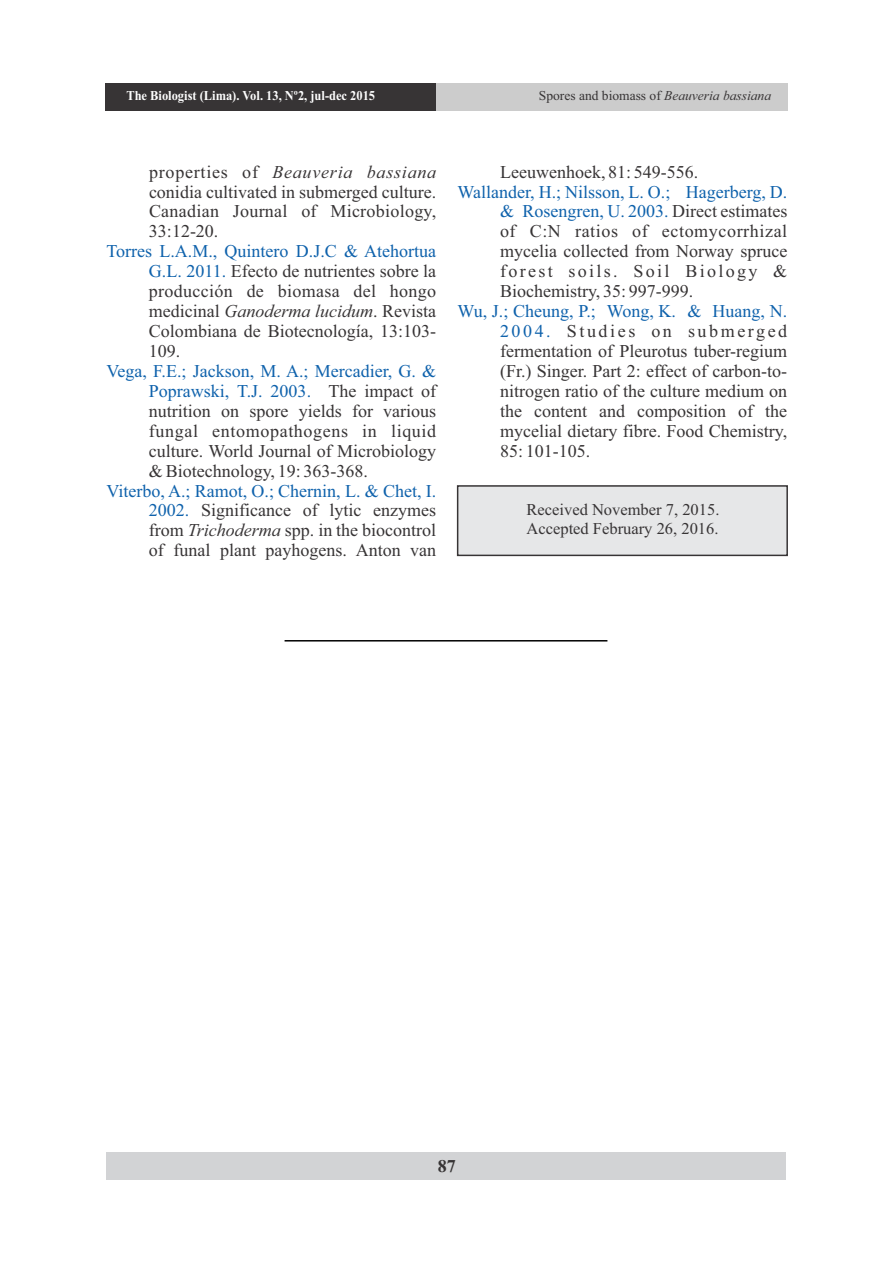
<style>
.page{position:relative;width:893px;height:1263px;background:#fff}
.page>*{position:absolute;margin:0;border:0;box-sizing:border-box;transform-origin:0 0}
.t1{font:18px/20px "Times New Roman";color:#373435;text-align:justify}
.t2{font:700 18px "Times New Roman";color:#373435}
.t3{font:16.5px/18.3px "Times New Roman";color:#373435}
.t4{font:700 13.5px "Times New Roman";color:#fefefe;scale:.92 1}
.t5{font:13.5px "Times New Roman";color:#373435}
.s1{font-style:italic}
.s2{color:#0f62ac}
</style>
<div class="page">
<div style="left:107px;top:1152px;width:679px;height:28px;background:#d2d3d5"></div>
<hr style="left:285px;top:640px;width:322px;height:1px;background:#000">
<div style="left:456px;top:485px;width:332px;height:72px;background:#e6e7e8"></div>
<div style="left:106px;top:83px;width:681px;height:28px;background:#ccc"></div>
<div style="left:106px;top:83px;width:330px;height:28px;background:#373435"></div>
<p class="t4" style="left:126px;top:91px;width:272px">The Biologist (Lima). Vol. 13, Nº2, jul-dec 2015</p>
<p class="t5" style="left:539px;top:91px;width:234px">Spores and biomass of <span class="s1">Beauveria bassiana</span></p>
<p class="t1" style="left:149px;top:163px;width:289px">properties of <span class="s1">Beauveria bassiana </span>conidia cultivated in submerged culture.<br>Canadian Journal of Microbiology, 33:12-20.</p>
<p class="t1" style="left:149px;top:243px;width:289px;text-indent:-43px"><span class="s2">Torres L.A.M., Quintero D.J.C &amp; Atehortua G.L. 2011.</span> Efecto de nutrientes sobre la producción de biomasa del hongo medicinal <span class="s1">Ganoderma lucidum</span>. Revista Colombiana de Biotecnología, 13:103- 109.</p>
<p class="t1" style="left:149px;top:363px;width:289px;text-indent:-43px"><span class="s2">Vega, F.E.; Jackson, M. A.; Mercadier, G. &amp; Poprawski, T.J. 2003.</span> The impact of nutrition on spore yields for various fungal entomopathogens in liquid culture. World Journal of Microbiology &amp; Biotechnology, 19: 363-368.</p>
<p class="t1" style="left:149px;top:482px;width:289px;text-indent:-43px"><span class="s2">Viterbo, A.; Ramot, O.; Chernin, L. &amp; Chet, I.<br>2002.</span> Significance of lytic enzymes from <span class="s1">Trichoderma</span> spp. in the biocontrol of funal plant payhogens. Anton van</p>
<p class="t1" style="left:500px;top:163px;width:200px">Leeuwenhoek, 81: 549-556.</p>
<p class="t1" style="left:500px;top:183px;width:289px;text-indent:-43px"><span class="s2">Wallander, H.; Nilsson, L. O.; Hagerberg, D. &amp; Rosengren, U. 2003.</span> Direct estimates of C:N ratios of ectomycorrhizal mycelia collected from Norway spruce forest soils. Soil Biology &amp; Biochemistry, 35: 997-999.</p>
<p class="t1" style="left:500px;top:303px;width:289px;text-indent:-43px"><span class="s2">Wu, J.; Cheung, P.; Wong, K. &amp; Huang, N.<br>2004.</span> Studies on submerged fermentation of Pleurotus tuber-regium (Fr.) Singer. Part 2: effect of carbon-to&shy;nitrogen ratio of the culture medium on the content and composition of the mycelial dietary fibre. Food Chemistry, 85: 101-105.</p>
<p class="t3" style="left:527px;top:502px;width:194px">Received November 7, 2015.<br>Accepted February 26, 2016.</p>
<p class="t2" style="left:438px;top:1160px;width:19px">87</p>
</div>
